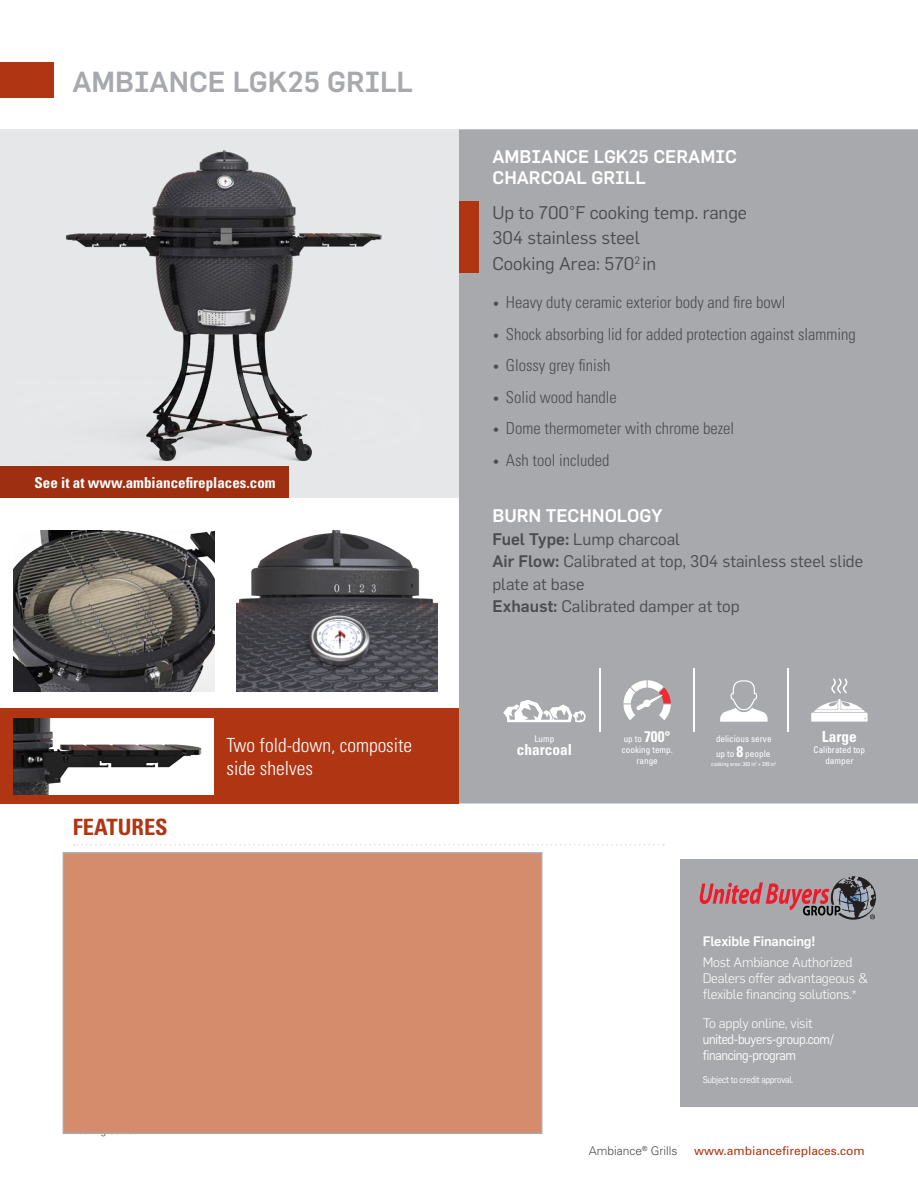
<style>
.page{position:relative;width:918px;height:1188px;background:#fff}
.page>*{position:absolute;margin:0;border:0;box-sizing:border-box;transform-origin:0 0}
._01-Titre{font:500 28.5px "Flama";color:#a8a9ad}
._02-texte_standar_hi{font:700 condensed 22.5px "Univers";color:#b03613}
._02-texte_standar{font:300 condensed 19.5px/23.4px "Univers";color:#fff}
._01-Titre-2{font:18px "Flama";color:#4b4c4d}
._01-Titre-3{font:500 18px "Flama";color:#fff}
.t1{font:300 condensed 16.5px "Univers";color:#4d4d4f}
._01-Titre-4{font:16.5px/22.5px "Flama";color:#4b4c4d}
.t2{font:700 condensed 15.3px "Univers";color:#fff}
.t3{font:700 condensed 15px "Univers";color:#fff}
._01-Sous_Titre{font:300 13.5px/16.2px "Flama";letter-spacing:-.015em;color:#fff}
._01-Sous_Titre-2{font:13.5px/16.2px "Flama";letter-spacing:-.025em;color:#fff;scale:.91 1}
._01-Sous_Titre-3{font:500 13.5px "Flama";letter-spacing:-.015em;color:#fff}
.t4{font:12px "Univers";color:#b03613}
.t5{font:300 12px "Univers";color:#4b4c4d}
._01-Sous_Titre-4{font:9.3px "Flama";letter-spacing:-.025em;color:#fff;scale:.91 1}
.t6{font:condensed 9.15px/10.9px "Univers";color:#fff;text-align:center}
.t7{font:condensed 5.55px "Univers";color:#fff}
.s1{font-size:12px}
.s2{font-weight:500}
.s3{font-weight:700;font-size:15.3px}
.s4{font-weight:300}
</style>
<div class="page">
<div style="left:0;top:129px;width:459px;height:369px;background:#e6e7e9"></div>
<div style="left:0;top:708px;width:459px;height:96px;background:#b03613"></div>
<div style="left:0;top:63px;width:54px;height:35px;background:#b03613"></div>
<svg style="left:74px;top:844px;width:590px;height:2px"></svg>
<img style="left:65px;top:150px;width:317px;height:311px">
<img style="left:14px;top:530px;width:201px;height:161px">
<img style="left:236px;top:530px;width:202px;height:161px">
<div style="left:459px;top:129px;width:459px;height:675px;background:#a8a9ad"></div>
<div style="left:459px;top:201px;width:19px;height:72px;background:#b03613"></div>
<img style="left:14px;top:718px;width:200px;height:77px">
<div style="left:0;top:466px;width:288px;height:32px;background:#9e3011"></div>
<div style="left:681px;top:859px;width:237px;height:248px;background:#a7a9ac"></div>
<svg style="left:700px;top:876px;width:176px;height:44px"></svg>
<svg style="left:720px;top:680px;width:48px;height:42px"></svg>
<svg style="left:624px;top:680px;width:47px;height:40px"></svg>
<hr style="left:600px;top:668px;width:1px;height:64px;background:#fff">
<hr style="left:693px;top:668px;width:2px;height:64px;background:#fff">
<hr style="left:787px;top:668px;width:1px;height:64px;background:#fff">
<svg style="left:811px;top:677px;width:57px;height:45px"></svg>
<svg style="left:503px;top:700px;width:83px;height:22px"></svg>
<div style="left:63px;top:852px;width:479px;height:282px;background:#d58c6c;border:2px solid #a8a9ad"></div>
<p class="_01-Titre" style="left:72px;top:65px;width:342px">AMBIANCE LGK25 GRILL</p>
<p class="t3" style="left:35px;top:473px;width:243px">See it at www.ambiancefireplaces.com</p>
<p class="_02-texte_standar_hi" style="left:73px;top:813px;width:96px">FEATURES</p>
<p class="_02-texte_standar" style="left:226px;top:733px;width:187px">Two fold-down, composite side shelves</p>
<p class="_01-Titre-3" style="left:492px;top:146px;width:246px">AMBIANCE LGK25 CERAMIC</p>
<p class="_01-Titre-3" style="left:492px;top:167px;width:155px">CHARCOAL GRILL</p>
<p class="_01-Titre-2" style="left:492px;top:202px;width:256px">Up to 700°F cooking temp. range</p>
<p class="_01-Titre-2" style="left:492px;top:227px;width:149px">304 stainless steel</p>
<p class="_01-Titre-2" style="left:492px;top:253px;width:165px">Cooking Area: 570<sup>2</sup> in</p>
<p class="t1" style="left:492px;top:293px;width:294px"><span class="s1">•</span> Heavy duty ceramic exterior body and fire bowl</p>
<p class="t1" style="left:492px;top:324px;width:365px"><span class="s1">•</span> Shock absorbing lid for added protection against slamming</p>
<p class="t1" style="left:492px;top:356px;width:119px"><span class="s1">•</span> Glossy grey finish</p>
<p class="t1" style="left:492px;top:387px;width:126px"><span class="s1">•</span> Solid wood handle</p>
<p class="t1" style="left:492px;top:419px;width:243px"><span class="s1">•</span> Dome thermometer with chrome bezel</p>
<p class="t1" style="left:492px;top:450px;width:119px"><span class="s1">•</span> Ash tool included</p>
<p class="_01-Titre-3" style="left:492px;top:505px;width:171px">BURN TECHNOLOGY</p>
<p class="_01-Titre-4" style="left:492px;top:528px;width:189px"><span class="s2">Fuel Type:</span> Lump charcoal</p>
<p class="_01-Titre-4" style="left:492px;top:550px;width:372px"><span class="s2">Air Flow:</span> Calibrated at top, 304 stainless steel slide plate at base</p>
<p class="_01-Titre-4" style="left:492px;top:595px;width:249px"><span class="s2">Exhaust:</span> Calibrated damper at top</p>
<p class="t6" style="left:535px;top:733px;width:21px">Lump</p>
<p class="t2" style="left:517px;top:740px;width:57px">charcoal</p>
<p class="t6" style="left:621px;top:733px;width:53px">up to <span class="s3">700° </span>cooking temp. range</p>
<p class="t6" style="left:716px;top:730px;width:57px;line-height:15.3px;text-align:left">delicious serve up to <span class="s3">8</span> people</p>
<p class="t2" style="left:822px;top:727px;width:36px">Large</p>
<p class="t6" style="left:814px;top:744px;width:53px">Calibrated top damper</p>
<p class="t7" style="left:711px;top:761px;width:67px">cooking area: 363 in<sup>2</sup> + 299 in<sup>2</sup></p>
<p class="_01-Sous_Titre-3" style="left:703px;top:933px;width:114px">Flexible Financing!</p>
<p class="_01-Sous_Titre" style="left:703px;top:954px;width:167px">Most Ambiance Authorized<br>Dealers offer advantageous &amp; flexible financing solutions.<span class="s1">*</span></p>
<p class="_01-Sous_Titre-2" style="left:703px;top:1015px;width:146px"><span class="s4">To apply online, visit </span>united-buyers-group.com/ financing-program</p>
<p class="_01-Sous_Titre-4" style="left:703px;top:1074px;width:101px">Subject to credit approval.</p>
<p class="t5" style="left:589px;top:1143px;width:90px">Ambiance<sup>®</sup> Grills</p>
<p class="t4" style="left:694px;top:1143px;width:172px">www.ambiancefireplaces.com</p>
</div>
